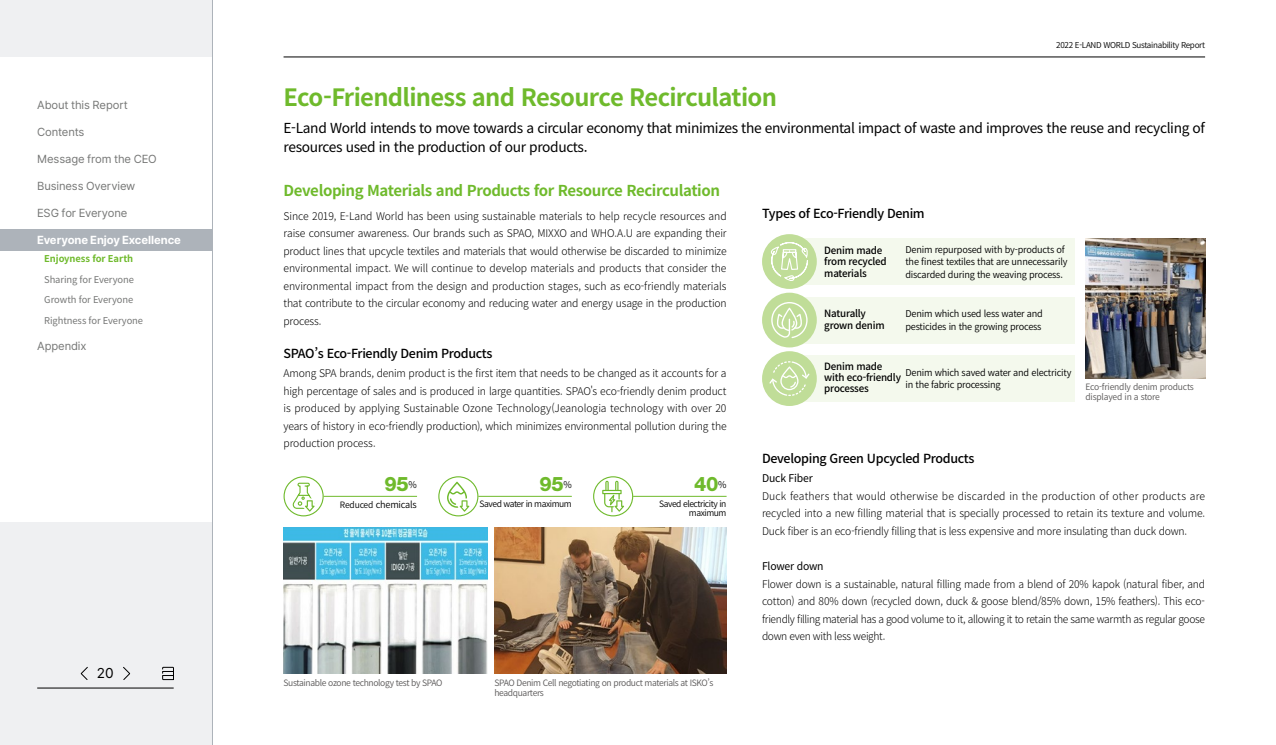
<style>
.page{position:relative;width:1276px;height:745px;background:#fff}
.page>*{position:absolute;margin:0;border:0;box-sizing:border-box;transform-origin:0 0}
.대제목{font:700 23.75px "Noto Sans CJ Kkr";letter-spacing:-.03em;color:#6fba2c}
.도표_본문{font:800 20px "Helvetica Neue LT Std";color:#6fba2c}
.중제{font:700 15px "Noto Sans CJ Kkr";letter-spacing:-.025em;color:#6fba2c}
.전문{font:13.75px/18.8px "Noto Sans CJ Kkr";letter-spacing:-.025em;color:#000}
.t1{font:13.75px "Inter";color:#000}
.본문_제목{font:500 12.5px "Noto Sans CJ Kkr";letter-spacing:-.025em;color:#000}
.t2{font:11.25px "Inter";letter-spacing:-.01em;color:#767776}
.t3{font:700 11.25px "Inter";letter-spacing:-.01em;color:#fff}
.본문{font:300 10.62px/17.5px "Noto Sans CJ Kkr";letter-spacing:-.02em;color:#000;text-align:justify}
.본문-2{font:10.62px "Noto Sans CJ Kkr";letter-spacing:-.015em;color:#000}
.도표_분문_강조{font:500 10px/11.2px "Noto Sans CJ Kkr";letter-spacing:-.02em;color:#000}
.도표_본문-2{font:600 9.38px/12.5px "Noto Sans CJ Kkr";letter-spacing:-.02em;color:#000}
.t4{font:9.38px/20.4px "Noto Sans CJ Kkr";letter-spacing:-.01em;color:#767776}
.t5{font:700 9.38px "Noto Sans CJ Kkr";letter-spacing:-.005em;color:#6fba2c}
.캡션{font:600 8.75px "Noto Sans CJ Kkr";letter-spacing:-.04em;color:#595757}
.도표_본문-3{font:600 8.75px "Noto Sans CJ Kkr";letter-spacing:-.05em;color:#000}
.캡션-2{font:600 8.75px/10px "Noto Sans CJ Kkr";letter-spacing:-.02em;color:#595757}
.t6{font:600 8.12px "Noto Sans CJ Kkr";letter-spacing:-.035em;color:#000}
.s1{font-size:8.75px}
</style>
<div class="page">
<div style="left:0;top:0;width:213px;height:744px;background:#eff0f2"></div>
<div style="left:0;top:57px;width:213px;height:464px;background:#fff"></div>
<div style="left:0;top:229px;width:213px;height:22px;background:#adb3ba"></div>
<svg style="left:81px;top:666px;width:7px;height:13px"></svg>
<svg style="left:123px;top:666px;width:7px;height:13px"></svg>
<hr style="left:37px;top:687px;width:137px;height:1px;background:#000">
<hr style="left:283px;top:57px;width:922px;height:1px;background:#000">
<hr style="left:212px;top:0;width:1px;height:744px;background:#adb3ba">
<svg style="left:162px;top:666px;width:12px;height:13px"></svg>
<img style="left:494px;top:527px;width:232px;height:146px">
<div style="left:783px;top:238px;width:291px;height:46px;background:#f4f9ed"></div>
<div style="left:783px;top:297px;width:291px;height:46px;background:#f4f9ed"></div>
<div style="left:783px;top:355px;width:291px;height:46px;background:#f4f9ed"></div>
<div style="left:762px;top:234px;width:55px;height:55px;background:#c0dd98;border-radius:50%"></div>
<div style="left:762px;top:292px;width:55px;height:55px;background:#c0dd98;border-radius:50%"></div>
<div style="left:762px;top:351px;width:55px;height:55px;background:#c0dd98;border-radius:50%"></div>
<svg style="left:770px;top:241px;width:38px;height:41px"></svg>
<svg style="left:771px;top:302px;width:36px;height:36px"></svg>
<svg style="left:769px;top:361px;width:40px;height:35px"></svg>
<div style="left:593px;top:476px;width:40px;height:40px;border:1px solid #6fba2c;border-radius:50%"></div>
<hr style="left:633px;top:496px;width:93px;height:1px;background:#6fba2c">
<svg style="left:602px;top:480px;width:22px;height:32px"></svg>
<div style="left:283px;top:476px;width:41px;height:40px;border:1px solid #6fba2c;border-radius:50%"></div>
<hr style="left:323px;top:496px;width:94px;height:1px;background:#6fba2c">
<svg style="left:291px;top:482px;width:30px;height:34px"></svg>
<div style="left:438px;top:476px;width:40px;height:40px;border:1px solid #6fba2c;border-radius:50%"></div>
<hr style="left:478px;top:496px;width:94px;height:1px;background:#6fba2c">
<svg style="left:447px;top:481px;width:29px;height:35px"></svg>
<img style="left:1085px;top:238px;width:120px;height:140px">
<img style="left:283px;top:527px;width:204px;height:146px">
<p class="t2" style="left:37px;top:97px;width:92px">About this Report</p>
<p class="t2" style="left:37px;top:124px;width:49px">Contents</p>
<p class="t2" style="left:37px;top:150px;width:121px">Message from the CEO</p>
<p class="t2" style="left:37px;top:177px;width:100px">Business Overview</p>
<p class="t2" style="left:37px;top:204px;width:92px">ESG for Everyone</p>
<p class="t3" style="left:37px;top:231px;width:145px">Everyone Enjoy Excellence</p>
<p class="t5" style="left:44px;top:253px;width:90px">Enjoyness for Earth</p>
<p class="t4" style="left:44px;top:269px;width:91px">Sharing for Everyone<br>Growth for Everyone</p>
<p class="t4" style="left:44px;top:310px;width:100px">Rightness for Everyone</p>
<p class="t2" style="left:37px;top:337px;width:51px">Appendix</p>
<p class="t1" style="left:97px;top:663px;width:18px">20</p>
<p class="t6" style="left:1056px;top:40px;width:150px">2022 E-LAND WORLD Sustainability Report</p>
<p class="대제목" style="left:283px;top:84px;width:495px">Eco-Friendliness and Resource Recirculation</p>
<p class="전문" style="left:283px;top:118px;width:923px">E-Land World intends to move towards a circular economy that minimizes the environmental impact of waste and improves the reuse and recycling of resources used in the production of our products.</p>
<p class="중제" style="left:283px;top:182px;width:438px">Developing Materials and Products for Resource Recirculation</p>
<p class="본문" style="left:283px;top:207px;width:444px">Since 2019, E-Land World has been using sustainable materials to help recycle resources and raise consumer awareness. Our brands such as SPAO, MIXXO and WHO.A.U are expanding their product lines that upcycle textiles and materials that would otherwise be discarded to minimize environmental impact. We will continue to develop materials and products that consider the environmental impact from the design and production stages, such as eco-friendly materials that contribute to the circular economy and reducing water and energy usage in the production process.</p>
<p class="본문_제목" style="left:283px;top:346px;width:210px">SPAO’s Eco-Friendly Denim Products</p>
<p class="본문" style="left:283px;top:364px;width:444px">Among SPA brands, denim product is the first item that needs to be changed as it accounts for a high percentage of sales and is produced in large quantities. SPAO's eco-friendly denim product is produced by applying Sustainable Ozone Technology(Jeanologia technology with over 20 years of history in eco-friendly production), which minimizes environmental pollution during the production process.</p>
<p class="본문_제목" style="left:762px;top:451px;width:214px">Developing Green Upcycled Products</p>
<p class="본문-2" style="left:762px;top:472px;width:52px">Duck Fiber</p>
<p class="본문" style="left:762px;top:487px;width:444px">Duck feathers that would otherwise be discarded in the production of other products are recycled into a new filling material that is specially processed to retain its texture and volume.<br>Duck fiber is an eco-friendly filling that is less expensive and more insulating than duck down.</p>
<p class="본문-2" style="left:762px;top:559px;width:63px">Flower down</p>
<p class="본문" style="left:762px;top:574px;width:444px">Flower down is a sustainable, natural filling made from a blend of 20% kapok (natural fiber, and cotton) and 80% down (recycled down, duck &amp; goose blend/85% down, 15% feathers). This eco&shy;friendly filling material has a good volume to it, allowing it to retain the same warmth as regular goose down even with less weight.</p>
<p class="본문_제목" style="left:762px;top:206px;width:164px">Types of Eco-Friendly Denim</p>
<p class="도표_본문-2" style="left:905px;top:243px;width:163px">Denim repurposed with by-products of the finest textiles that are unnecessarily discarded during the weaving process.</p>
<p class="도표_분문_강조" style="left:824px;top:245px;width:64px">Denim made from recycled materials</p>
<p class="도표_분문_강조" style="left:824px;top:308px;width:62px">Naturally grown denim</p>
<p class="도표_본문-2" style="left:905px;top:308px;width:139px">Denim which used less water and pesticides in the growing process</p>
<p class="도표_분문_강조" style="left:824px;top:360px;width:78px">Denim made with eco-friendly processes</p>
<p class="도표_본문-2" style="left:905px;top:366px;width:167px">Denim which saved water and electricity in the fabric processing</p>
<p class="캡션-2" style="left:1085px;top:381px;width:110px">Eco-friendly denim products displayed in a store</p>
<p class="도표_본문" style="left:384px;top:472px;width:34px">95<sup>%</sup></p>
<p class="도표_본문-2" style="left:340px;top:498px;width:78px"><span class="s1">Reduced</span> chemicals</p>
<p class="도표_본문" style="left:539px;top:472px;width:34px">95<sup>%</sup></p>
<p class="도표_본문-3" style="left:479px;top:499px;width:94px">Saved water in maximum</p>
<p class="도표_본문" style="left:694px;top:472px;width:34px">40<sup>%</sup></p>
<p class="도표_본문-3" style="left:659px;top:499px;width:69px">Saved electricity in</p>
<p class="도표_본문-3" style="left:689px;top:507px;width:39px">maximum</p>
<p class="캡션" style="left:283px;top:677px;width:160px">Sustainable ozone technology test by SPAO</p>
<p class="캡션" style="left:494px;top:677px;width:220px">SPAO Denim Cell negotiating on product materials at ISKO’s</p>
<p class="캡션" style="left:494px;top:687px;width:51px">headquarters</p>
</div>
